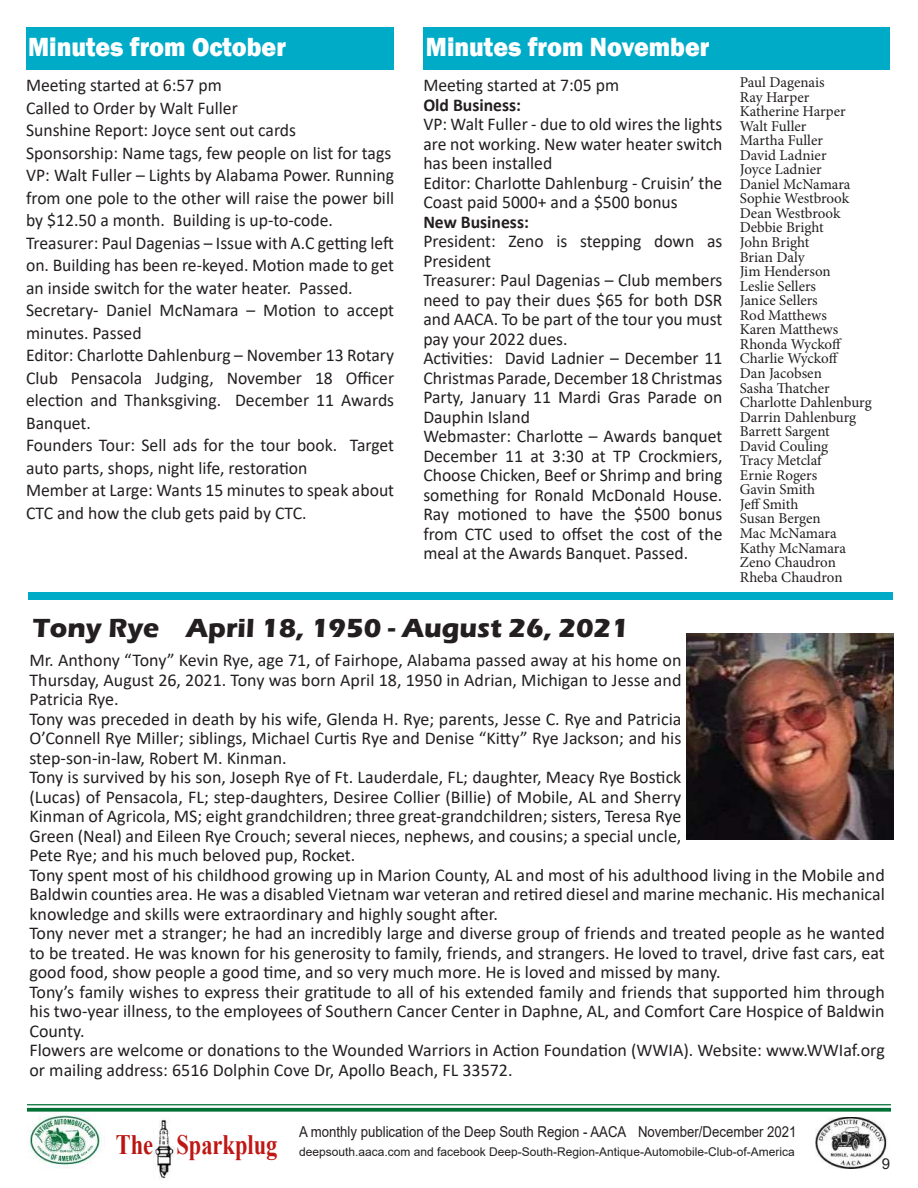
<style>
.page{position:relative;width:918px;height:1188px;background:#fff}
.page>*{position:absolute;margin:0;border:0;box-sizing:border-box;transform-origin:0 0}
.t1{font:700 28.05px "Times New Roman";color:#bf1714;scale:.8 1}
.t2{font:800 27px "Franklin Gothic";color:#fff;scale:.93 1}
.t3{font:700 27px "Eras ITC";color:#231f20}
.t4{font:18px/19.5px "Calibri";color:#231f20}
.t5{font:700 18px "Calibri";color:#231f20}
.t6{font:15px/14.5px "Minion Pro";color:#231f20}
.t7{font:15px "Arial";color:#231f20;scale:.88 1}
.t8{font:15px "Arial";color:#231f20}
.t9{font:12px "Arial";color:#231f20}
.s1{color:#ba1511}
</style>
<div class="page">
<img style="left:27px;top:1112px;width:75px;height:56px">
<img style="left:153px;top:1117px;width:21px;height:62px">
<img style="left:815px;top:1117px;width:72px;height:52px">
<hr style="left:27px;top:1104px;width:864px;height:1px;background:#007135">
<svg style="left:27px;top:1108px;width:864px;height:4px;background:#177e47"></svg>
<div style="left:28px;top:592px;width:864px;height:8px;background:#00abc8"></div>
<div style="left:26px;top:27px;width:367px;height:42px;background:#00abc8"></div>
<img style="left:687px;top:633px;width:206px;height:207px">
<div style="left:423px;top:27px;width:467px;height:42px;background:#00abc8"></div>
<h2 class="t2" style="left:28px;top:30px;width:279px">Minutes from October</h2>
<p class="t4" style="left:26px;top:74px;width:370px;line-height:22.5px">Meeting started at 6:57 pm<br>Called to Order by Walt Fuller<br>Sunshine Report: Joyce sent out cards<br>Sponsorship: Name tags, few people on list for tags VP: Walt Fuller – Lights by Alabama Power. Running from one pole to the other will raise the power bill by $12.50 a month. Building is up-to-code.<br>Treasurer: Paul Dagenias – Issue with A.C getting left on. Building has been re-keyed. Motion made to get an inside switch for the water heater. Passed.<br>Secretary- Daniel McNamara – Motion to accept minutes. Passed<br>Editor: Charlotte Dahlenburg – November 13 Rotary Club Pensacola Judging, November 18 Officer election and Thanksgiving. December 11 Awards Banquet.<br>Founders Tour: Sell ads for the tour book. Target auto parts, shops, night life, restoration<br>Member at Large: Wants 15 minutes to speak about CTC and how the club gets paid by CTC.</p>
<h2 class="t2" style="left:426px;top:30px;width:306px">Minutes from November</h2>
<p class="t4" style="left:423px;top:75px;width:197px">Meeting started at 7:05 pm</p>
<p class="t5" style="left:423px;top:92px;width:99px">Old Business:</p>
<p class="t4" style="left:423px;top:114px;width:301px">VP: Walt Fuller - due to old wires the lights are not working. New water heater switch has been installed<br>Editor: Charlotte Dahlenburg - Cruisin’ the Coast paid 5000+ and a $500 bonus</p>
<p class="t5" style="left:423px;top:209px;width:107px">New Business:</p>
<p class="t4" style="left:423px;top:231px;width:301px">President: Zeno is stepping down as President<br>Treasurer: Paul Dagenias – Club members need to pay their dues $65 for both DSR and AACA. To be part of the tour you must pay your 2022 dues.<br>Activities: David Ladnier – December 11<br>Christmas Parade, December 18 Christmas Party, January 11 Mardi Gras Parade on Dauphin Island<br>Webmaster: Charlotte – Awards banquet December 11 at 3:30 at TP Crockmiers, Choose Chicken, Beef or Shrimp and bring something for Ronald McDonald House.<br>Ray motioned to have the $500 bonus from CTC used to offset the cost of the meal at the Awards Banquet. Passed.</p>
<h2 class="t3" style="left:33px;top:612px;width:598px">Tony Rye April 18, 1950 - August 26, 2021</h2>
<p class="t6" style="left:740px;top:75px;width:133px">Paul Dagenais<br>Ray Harper<br>Katherine Harper<br>Walt Fuller<br>Martha Fuller<br>David Ladnier<br>Joyce Ladnier<br>Daniel McNamara<br>Sophie Westbrook<br>Dean Westbrook<br>Debbie Bright<br>John Bright<br>Brian Daly<br>Jim Henderson<br>Leslie Sellers<br>Janice Sellers<br>Rod Matthews<br>Karen Matthews<br>Rhonda Wyckoff<br>Charlie Wyckoff<br>Dan Jacobsen<br>Sasha Thatcher<br>Charlotte Dahlenburg<br>Darrin Dahlenburg<br>Barrett Sargent<br>David Couling<br>Tracy Metclaf<br>Ernie Rogers<br>Gavin Smith<br>Jeff Smith<br>Susan Bergen<br>Mac McNamara<br>Kathy McNamara<br>Zeno Chaudron<br>Rheba Chaudron</p>
<p class="t4" style="left:29px;top:650px;width:857px">Mr. Anthony “Tony” Kevin Rye, age 71, of Fairhope, Alabama passed away at his home on<br>Thursday, August 26, 2021. Tony was born April 18, 1950 in Adrian, Michigan to Jesse and<br>Patricia Rye.<br>Tony was preceded in death by his wife, Glenda H. Rye; parents, Jesse C. Rye and Patricia<br>O’Connell Rye Miller; siblings, Michael Curtis Rye and Denise “Kitty” Rye Jackson; and his<br>step-son-in-law, Robert M. Kinman.<br>Tony is survived by his son, Joseph Rye of Ft. Lauderdale, FL; daughter, Meacy Rye Bostick<br>(Lucas) of Pensacola, FL; step-daughters, Desiree Collier (Billie) of Mobile, AL and Sherry<br>Kinman of Agricola, MS; eight grandchildren; three great-grandchildren; sisters, Teresa Rye<br>Green (Neal) and Eileen Rye Crouch; several nieces, nephews, and cousins; a special uncle,<br>Pete Rye; and his much beloved pup, Rocket.<br>Tony spent most of his childhood growing up in Marion County, AL and most of his adulthood living in the Mobile and Baldwin counties area. He was a disabled Vietnam war veteran and retired diesel and marine mechanic. His mechanical knowledge and skills were extraordinary and highly sought after.<br>Tony never met a stranger; he had an incredibly large and diverse group of friends and treated people as he wanted to be treated. He was known for his generosity to family, friends, and strangers. He loved to travel, drive fast cars, eat good food, show people a good time, and so very much more. He is loved and missed by many.<br>Tony’s family wishes to express their gratitude to all of his extended family and friends that supported him through his two-year illness, to the employees of Southern Cancer Center in Daphne, AL, and Comfort Care Hospice of Baldwin County.<br>Flowers are welcome or donations to the Wounded Warriors in Action Foundation (WWIA). Website: www.WWIaf.org or mailing address: 6516 Dolphin Cove Dr, Apollo Beach, FL 33572.</p>
<h1 class="t1" style="left:116px;top:1124px;width:204px"><span class="s1">The</span> Sparkplug</h1>
<p class="t7" style="left:299px;top:1122px;width:567px">A monthly publication of the Deep South Region - AACA November/December 2021</p>
<p class="t9" style="left:299px;top:1144px;width:497px">deepsouth.aaca.com and facebook Deep-South-Region-Antique-Automobile-Club-of-America</p>
<p class="t8" style="left:882px;top:1153px;width:10px">9</p>
</div>
